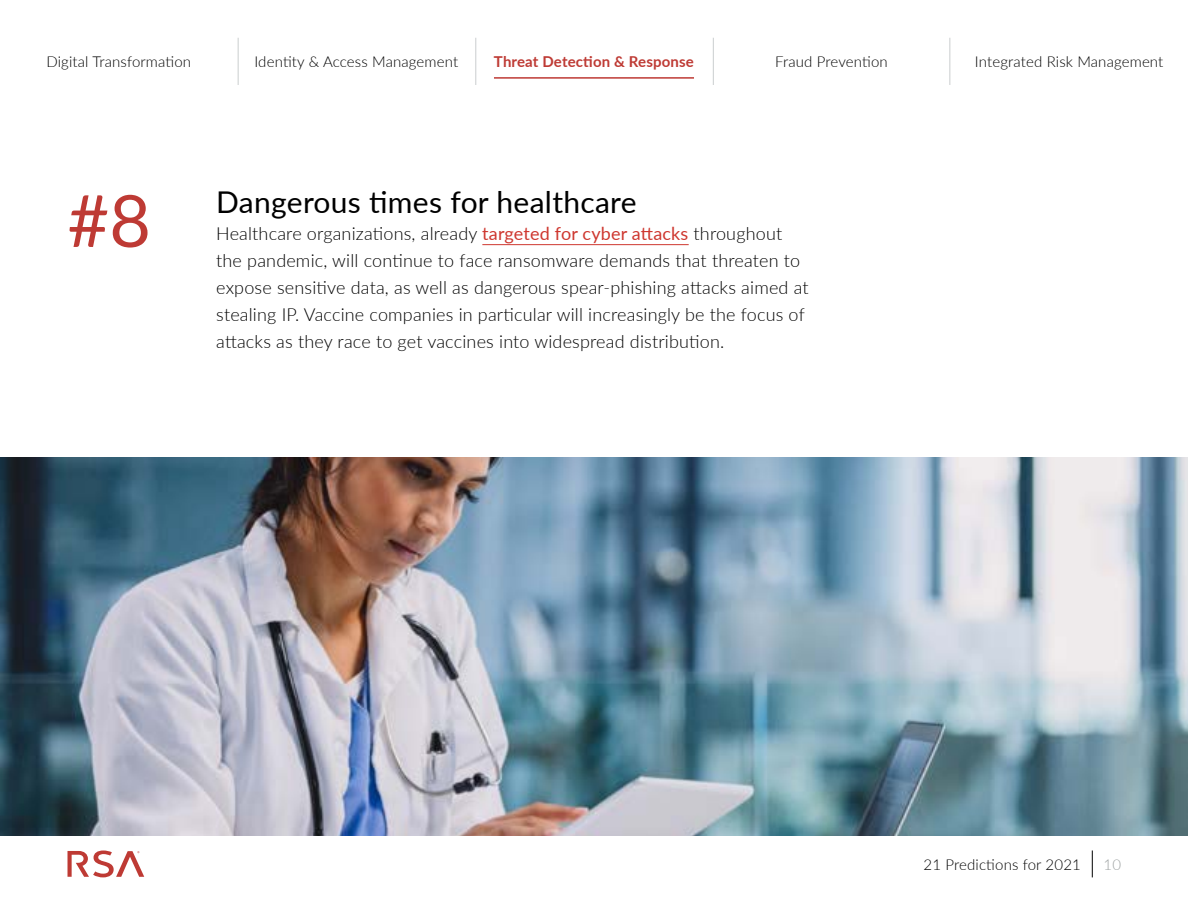
<style>
.page{position:relative;width:1188px;height:918px;background:#fff}
.page>*{position:absolute;margin:0;border:0;box-sizing:border-box;transform-origin:0 0}
.t1{font:72px "Lato";color:#be3a34}
.t2{font:30px "Lato";letter-spacing:.01em;color:#000}
.t3{font:300 18px/27px "Lato";letter-spacing:.01em;color:#000}
.t4{font:300 15px "Lato";letter-spacing:.01em;color:#000}
.t5{font:700 15px "Lato";letter-spacing:.01em;color:#be3a34}
.t6{font:300 15px "Lato";color:#9ea2a2}
.s1{font-weight:400;color:#ce372f}
</style>
<div class="page">
<svg style="left:1092px;top:850px;width:1px;height:27px"></svg>
<svg style="left:68px;top:851px;width:76px;height:26px"></svg>
<hr style="left:482px;top:244px;width:207px;height:1px;background:#ce372f">
<img style="left:0;top:458px;width:1188px;height:378px">
<hr style="left:494px;top:77px;width:200px;height:2px;background:#be3a34">
<hr style="left:238px;top:38px;width:1px;height:47px;background:#d0d3d4">
<hr style="left:475px;top:38px;width:1px;height:47px;background:#d0d3d4">
<hr style="left:713px;top:38px;width:1px;height:47px;background:#d0d3d4">
<hr style="left:949px;top:38px;width:1px;height:47px;background:#d0d3d4">
<p class="t4" style="left:46px;top:52px;width:146px">Digital Transformation</p>
<p class="t4" style="left:254px;top:52px;width:205px">Identity &amp; Access Management</p>
<p class="t5" style="left:494px;top:51px;width:201px">Threat Detection &amp; Response</p>
<p class="t4" style="left:775px;top:52px;width:114px">Fraud Prevention</p>
<p class="t4" style="left:975px;top:52px;width:190px">Integrated Risk Management</p>
<h1 class="t1" style="left:68px;top:169px;width:85px">#8</h1>
<h2 class="t2" style="left:216px;top:181px;width:422px">Dangerous times for healthcare</h2>
<p class="t3" style="left:216px;top:220px;width:594px">Healthcare organizations, already <span class="s1">targeted for cyber attacks</span> throughout the pandemic, will continue to face ransomware demands that threaten to expose sensitive data, as well as dangerous spear-phishing attacks aimed at stealing IP. Vaccine companies in particular will increasingly be the focus of attacks as they race to get vaccines into widespread distribution.</p>
<p class="t4" style="left:924px;top:854px;width:159px">21 Predictions for 2021</p>
<p class="t6" style="left:1104px;top:854px;width:19px">10</p>
</div>
